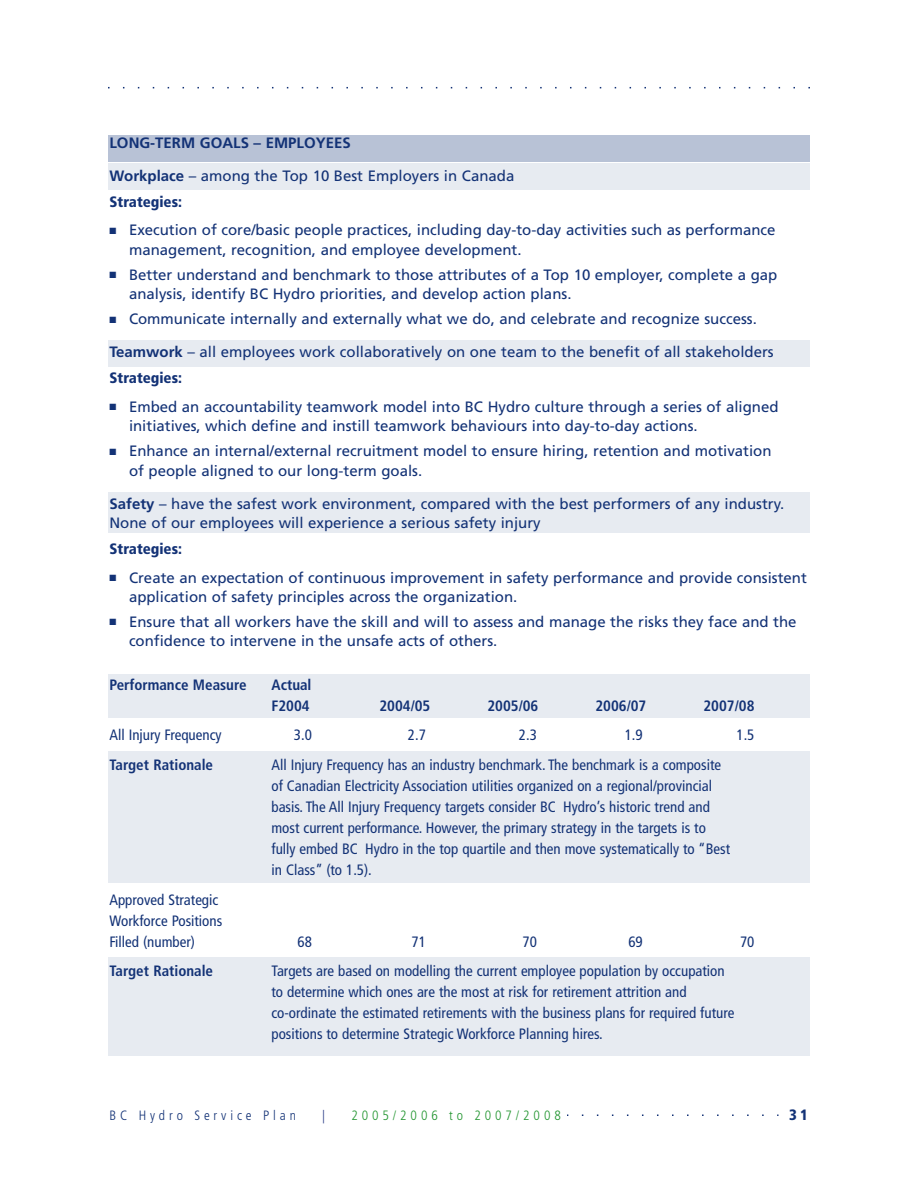
<style>
.page{position:relative;width:918px;height:1188px;background:#fff}
.page>*{position:absolute;margin:0;border:0;box-sizing:border-box;transform-origin:0 0}
.t1{font:15px/19.5px "Frutiger";color:#133276}
.t2{font:condensed 15px/21px "Frutiger";color:#133276}
.t3{font:700 condensed 15px/21px "Frutiger";color:#133276}
.t4{font:700 15px "Frutiger";color:#133276}
.t5{font:900 condensed 15px "Frutiger";color:#133276}
.t6{font:300 condensed 13.5px "Frutiger";letter-spacing:.29em;color:#229530}
.t7{font:300 condensed 13.5px "Frutiger";letter-spacing:.29em;color:#133276}
.t8{font:300 condensed 13.5px "Frutiger";color:#12267a}
.s1{font-weight:700}
.s2{font-weight:900;font-stretch:condensed}
</style>
<div class="page">
<div style="left:108px;top:164px;width:702px;height:26px;background:#e7ebf1"></div>
<div style="left:108px;top:135px;width:702px;height:27px;background:#b8c2d6"></div>
<div style="left:108px;top:340px;width:702px;height:28px;background:#e7ebf1"></div>
<div style="left:108px;top:493px;width:702px;height:40px;background:#e7ebf1"></div>
<div style="left:108px;top:674px;width:702px;height:44px;background:#e7ebf1"></div>
<div style="left:108px;top:751px;width:702px;height:132px;background:#e7ebf1"></div>
<div style="left:108px;top:958px;width:702px;height:98px;background:#e7ebf1"></div>
<svg style="left:567px;top:1114px;width:211px;height:2px"></svg>
<svg style="left:108px;top:87px;width:702px;height:1px"></svg>
<p class="t4" style="left:110px;top:136px;width:243px">LONG-TERM GOALS – EMPLOYEES</p>
<p class="t1" style="left:110px;top:163px;width:406px;line-height:26.4px"><span class="s1">Workplace</span> – among the Top 10 Best Employers in Canada<br><span class="s2">Strategies:</span></p>
<p class="t1" style="left:129px;top:221px;width:648px;text-indent:-20px">■ Execution of core/basic people practices, including day-to-day activities such as performance management, recognition, and employee development.</p>
<p class="t1" style="left:129px;top:266px;width:650px;text-indent:-20px">■ Better understand and benchmark to those attributes of a Top 10 employer, complete a gap analysis, identify BC Hydro priorities, and develop action plans.</p>
<p class="t1" style="left:110px;top:310px;width:649px">■ Communicate internally and externally what we do, and celebrate and recognize success.</p>
<p class="t1" style="left:110px;top:340px;width:666px;line-height:26.4px"><span class="s1">Teamwork</span> – all employees work collaboratively on one team to the benefit of all stakeholders<br><span class="s2">Strategies:</span></p>
<p class="t1" style="left:129px;top:398px;width:651px;text-indent:-20px">■ Embed an accountability teamwork model into BC Hydro culture through a series of aligned initiatives, which define and instill teamwork behaviours into day-to-day actions.</p>
<p class="t1" style="left:129px;top:442px;width:644px;text-indent:-20px">■ Enhance an internal/external recruitment model to ensure hiring, retention and motivation of people aligned to our long-term goals.</p>
<p class="t1" style="left:110px;top:495px;width:676px"><span class="s1">Safety</span> – have the safest work environment, compared with the best performers of any industry.<br>None of our employees will experience a serious safety injury</p>
<p class="t5" style="left:110px;top:543px;width:74px">Strategies:</p>
<p class="t1" style="left:129px;top:569px;width:679px;text-indent:-20px">■ Create an expectation of continuous improvement in safety performance and provide consistent application of safety principles across the organization.</p>
<p class="t1" style="left:129px;top:613px;width:669px;text-indent:-20px">■ Ensure that all workers have the skill and will to assess and manage the risks they face and the confidence to intervene in the unsafe acts of others.</p>
<p class="t3" style="left:110px;top:675px;width:139px">Performance Measure</p>
<p class="t3" style="left:272px;top:675px;width:42px">Actual<br>F2004</p>
<p class="t3" style="left:380px;top:696px;width:52px">2004/05</p>
<p class="t3" style="left:488px;top:696px;width:52px">2005/06</p>
<p class="t3" style="left:596px;top:696px;width:52px">2006/07</p>
<p class="t3" style="left:704px;top:696px;width:52px">2007/08</p>
<p class="t2" style="left:110px;top:726px;width:114px">All Injury Frequency</p>
<p class="t2" style="left:294px;top:726px;width:19px">3.0</p>
<p class="t2" style="left:408px;top:726px;width:19px">2.7</p>
<p class="t2" style="left:519px;top:726px;width:19px">2.3</p>
<p class="t2" style="left:625px;top:726px;width:19px">1.9</p>
<p class="t2" style="left:736px;top:726px;width:19px">1.5</p>
<p class="t3" style="left:110px;top:755px;width:105px">Target Rationale</p>
<p class="t2" style="left:271px;top:755px;width:460px">All Injury Frequency has an industry benchmark. The benchmark is a composite of Canadian Electricity Association utilities organized on a regional/provincial basis. The All Injury Frequency targets consider BC Hydro’s historic trend and most current performance. However, the primary strategy in the targets is to fully embed BC Hydro in the top quartile and then move systematically to “Best in Class” (to 1.5).</p>
<p class="t2" style="left:109px;top:890px;width:114px">Approved Strategic<br>Workforce Positions<br>Filled (number)</p>
<p class="t2" style="left:298px;top:932px;width:16px">68</p>
<p class="t2" style="left:412px;top:932px;width:16px">71</p>
<p class="t2" style="left:523px;top:932px;width:16px">70</p>
<p class="t2" style="left:628px;top:932px;width:16px">69</p>
<p class="t2" style="left:740px;top:932px;width:16px">70</p>
<p class="t3" style="left:109px;top:962px;width:105px">Target Rationale</p>
<p class="t2" style="left:271px;top:962px;width:464px">Targets are based on modelling the current employee population by occupation to determine which ones are the most at risk for retirement attrition and co-ordinate the estimated retirements with the business plans for required future positions to determine Strategic Workforce Planning hires.</p>
<p class="t7" style="left:110px;top:1110px;width:188px">BC Hydro Service Plan</p>
<p class="t8" style="left:322px;top:1110px;width:4px">|</p>
<p class="t6" style="left:351px;top:1110px;width:211px">2005/2006 to 2007/2008</p>
<p class="t5" style="left:789px;top:1108px;width:20px">31</p>
</div>
